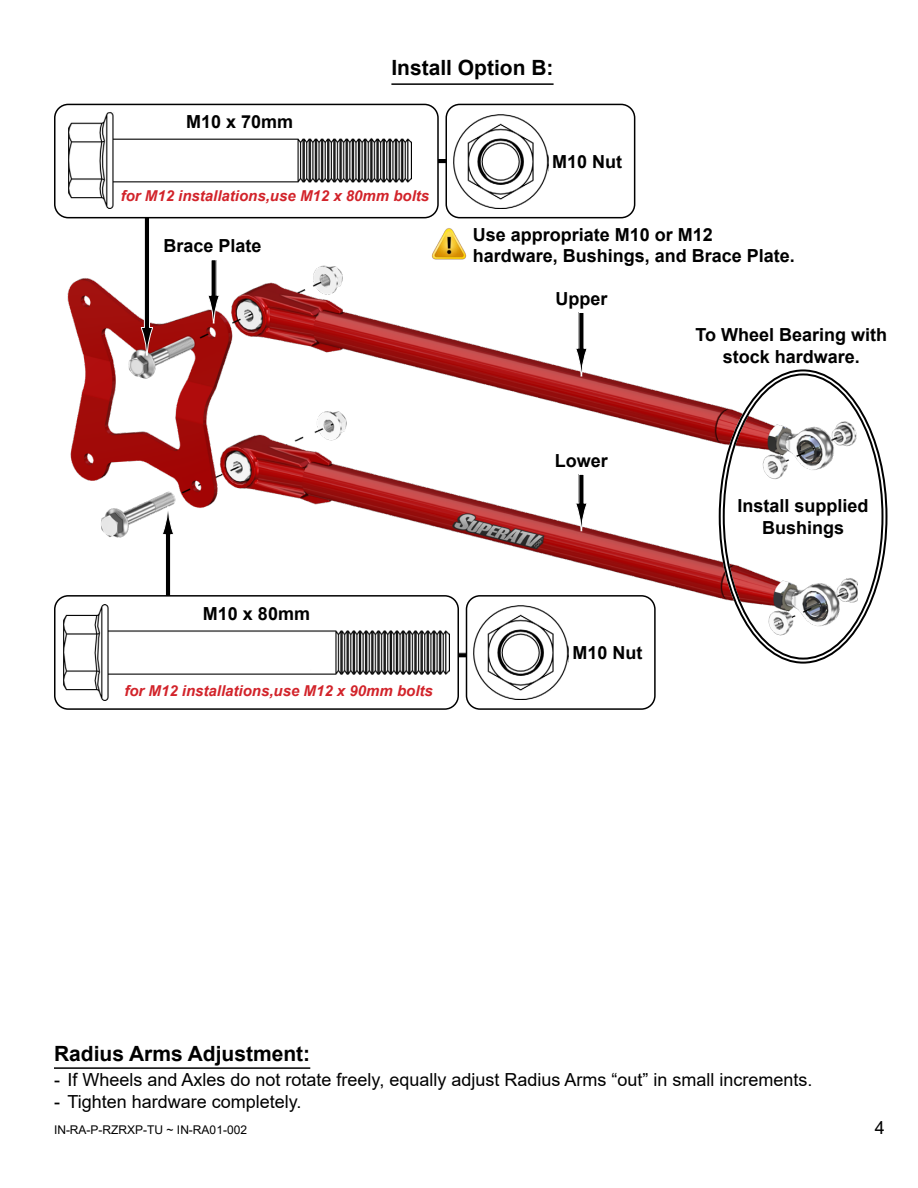
<style>
.page{position:relative;width:918px;height:1188px;background:#fff}
.page>*{position:absolute;margin:0;border:0;box-sizing:border-box;transform-origin:0 0}
.t1{font:700 21px "Arial";color:#000}
.t2{font:700 18px/21.6px "Arial";color:#000;text-align:center}
.t3{font:18px "Arial";color:#000}
.t4{font:italic 700 15px "Arial";color:#d2232a}
.t5{font:12px "Arial";color:#000}
</style>
<div class="page">
<hr style="left:54px;top:1067px;width:256px;height:2px;background:#000">
<div style="left:362px;top:653px;width:249px;height:5px;background:#000"></div>
<div style="left:361px;top:652px;width:250px;height:6px;border:1px solid #fff"></div>
<img style="left:57px;top:265px;width:801px;height:376px">
<div style="left:211px;top:260px;width:5px;height:36px;background:#000"></div>
<svg style="left:207px;top:295px;width:13px;height:29px"></svg>
<div style="left:579px;top:312px;width:5px;height:37px;background:#000"></div>
<svg style="left:575px;top:348px;width:13px;height:29px"></svg>
<div style="left:579px;top:474px;width:5px;height:29px;background:#000"></div>
<svg style="left:575px;top:502px;width:13px;height:30px"></svg>
<hr style="left:391px;top:83px;width:163px;height:2px;background:#000">
<div style="left:144px;top:169px;width:6px;height:159px;background:#000"></div>
<div style="left:144px;top:169px;width:6px;height:159px;border:1px solid #fff"></div>
<svg style="left:140px;top:327px;width:14px;height:29px"></svg>
<div style="left:165px;top:534px;width:6px;height:140px;background:#000"></div>
<div style="left:165px;top:534px;width:6px;height:140px;border:1px solid #fff"></div>
<svg style="left:161px;top:507px;width:14px;height:28px"></svg>
<div style="left:466px;top:596px;width:189px;height:113px;background:#fff;border-radius:14px"></div>
<div style="left:466px;top:595px;width:190px;height:115px;border:2px solid #000;border-radius:14px"></div>
<img style="left:474px;top:605px;width:95px;height:94px">
<div style="left:318px;top:158px;width:249px;height:6px;background:#000"></div>
<div style="left:318px;top:158px;width:250px;height:6px;border:1px solid #fff"></div>
<div style="left:446px;top:104px;width:189px;height:114px;background:#fff;border-radius:14px"></div>
<div style="left:446px;top:104px;width:189px;height:114px;border:2px solid #000;border-radius:14px"></div>
<img style="left:454px;top:114px;width:94px;height:94px">
<img style="left:431px;top:228px;width:36px;height:32px">
<div style="left:55px;top:104px;width:383px;height:114px;background:#fff;border-radius:14px"></div>
<div style="left:54px;top:104px;width:385px;height:114px;border:2px solid #000;border-radius:14px"></div>
<img style="left:68px;top:112px;width:343px;height:97px">
<div style="left:55px;top:596px;width:403px;height:113px;background:#fff;border-radius:14px"></div>
<div style="left:54px;top:595px;width:405px;height:115px;border:2px solid #000;border-radius:14px"></div>
<img style="left:64px;top:604px;width:385px;height:97px">
<p class="t2" style="left:186px;top:111px;width:109px">M10 x 70mm</p>
<p class="t1" style="left:391px;top:53px;width:164px">Install Option B:</p>
<p class="t2" style="left:552px;top:151px;width:72px">M10 Nut</p>
<p class="t4" style="left:121px;top:186px;width:310px">for M12 installations,use M12 x 80mm bolts</p>
<p class="t2" style="left:164px;top:236px;width:100px">Brace Plate</p>
<p class="t2" style="left:203px;top:603px;width:109px">M10 x 80mm</p>
<p class="t4" style="left:124px;top:681px;width:310px">for M12 installations,use M12 x 90mm bolts</p>
<p class="t2" style="left:473px;top:224px;width:324px;text-align:left">Use appropriate M10 or M12 hardware, Bushings, and Brace Plate.</p>
<p class="t2" style="left:555px;top:288px;width:54px">Upper</p>
<p class="t2" style="left:555px;top:450px;width:55px">Lower</p>
<p class="t2" style="left:572px;top:642px;width:72px">M10 Nut</p>
<p class="t2" style="left:695px;top:324px;width:193px">To Wheel Bearing with stock hardware.</p>
<p class="t2" style="left:738px;top:495px;width:133px">Install supplied<br>Bushings</p>
<p class="t1" style="left:54px;top:1038px;width:258px">Radius Arms Adjustment:</p>
<p class="t3" style="left:54px;top:1067px;width:760px">- If Wheels and Axles do not rotate freely, equally adjust Radius Arms “out” in small increments.</p>
<p class="t3" style="left:54px;top:1089px;width:249px">- Tighten hardware completely.</p>
<p class="t5" style="left:54px;top:1122px;width:195px">IN-RA-P-RZRXP-TU ~ IN-RA01-002</p>
<p class="t3" style="left:875px;top:1115px;width:12px">4</p>
</div>
